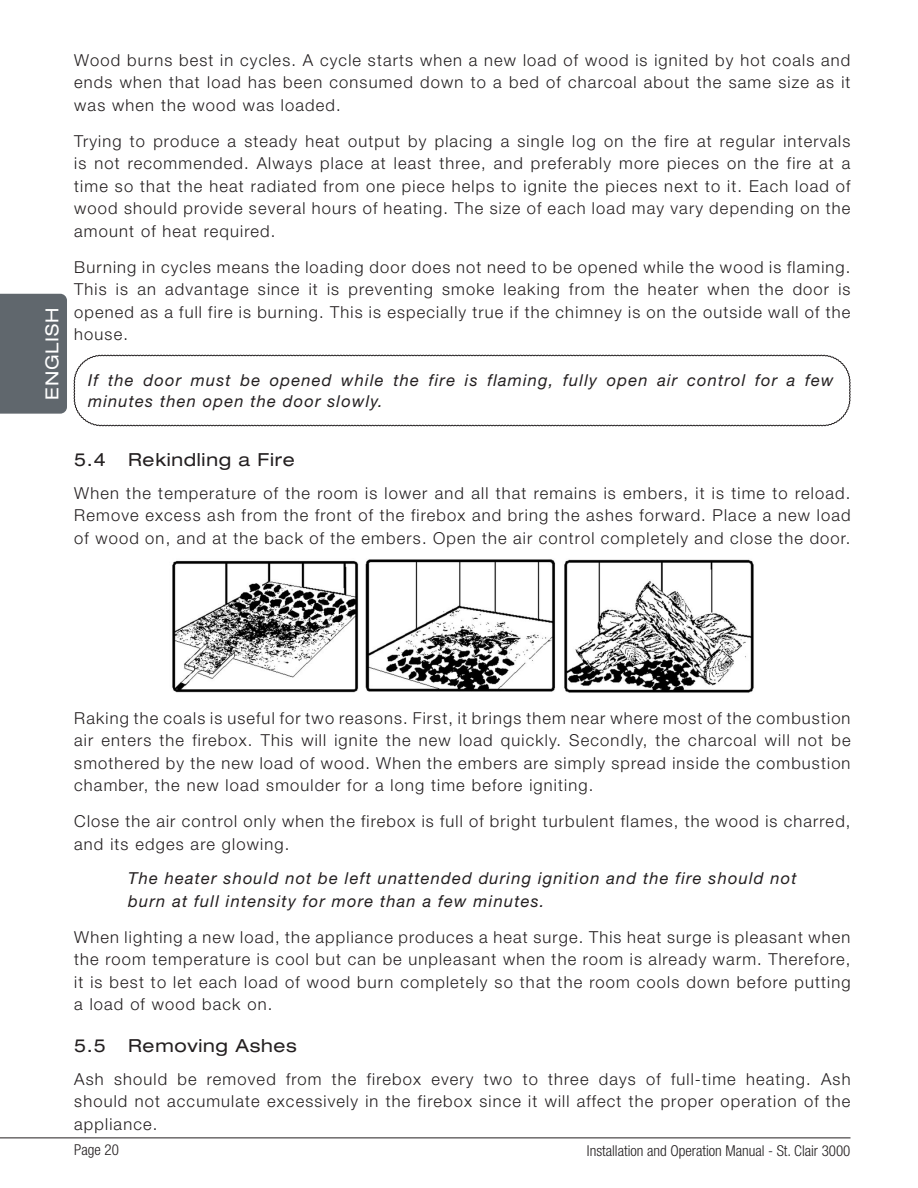
<style>
.page{position:relative;width:918px;height:1188px;background:#fff}
.page>*{position:absolute;margin:0;border:0;box-sizing:border-box;transform-origin:0 0}
.t1{font:expanded 18px "Helvetica Neue LT Std";letter-spacing:.04em;color:#231f20}
.t2{font:expanded 18px "Helvetica Neue LT Std";letter-spacing:.04em;color:#fff}
.t3{font:300 16.5px/22.5px "Helvetica Neue LT Std";letter-spacing:.07em;color:#231f20;text-align:justify}
.t4{font:italic 16.5px/22.5px "Helvetica Neue LT Std";letter-spacing:.07em;color:#231f20}
.t5{font:300 condensed 15px "Helvetica Neue LT Std";color:#231f20}
</style>
<div class="page">
<hr style="left:0;top:1138px;width:850px;height:1px;background:#231f20">
<div style="left:0;top:294px;width:67px;height:120px;background:#60676d"></div>
<svg style="left:74px;top:355px;width:777px;height:71px"></svg>
<img style="left:172px;top:559px;width:582px;height:134px">
<p class="t2" style="left:41px;top:400px;width:93px;rotate:-90deg">ENGLISH</p>
<p class="t3" style="left:74px;top:48px;width:778px">Wood burns best in cycles. A cycle starts when a new load of wood is ignited by hot coals and ends when that load has been consumed down to a bed of charcoal about the same size as it was when the wood was loaded.</p>
<p class="t3" style="left:74px;top:129px;width:778px">Trying to produce a steady heat output by placing a single log on the fire at regular intervals is not recommended. Always place at least three, and preferably more pieces on the fire at a time so that the heat radiated from one piece helps to ignite the pieces next to it. Each load of wood should provide several hours of heating. The size of each load may vary depending on the amount of heat required.</p>
<p class="t3" style="left:74px;top:255px;width:778px">Burning in cycles means the loading door does not need to be opened while the wood is flaming.<br>This is an advantage since it is preventing smoke leaking from the heater when the door is opened as a full fire is burning. This is especially true if the chimney is on the outside wall of the house.</p>
<p class="t4" style="left:88px;top:369px;width:747px;line-height:21px">If the door must be opened while the fire is flaming, fully open air control for a few minutes then open the door slowly.</p>
<p class="t1" style="left:74px;top:448px;width:33px">5.4</p>
<p class="t1" style="left:128px;top:448px;width:168px">Rekindling a Fire</p>
<p class="t3" style="left:74px;top:481px;width:778px">When the temperature of the room is lower and all that remains is embers, it is time to reload.<br>Remove excess ash from the front of the firebox and bring the ashes forward. Place a new load of wood on, and at the back of the embers. Open the air control completely and close the door.</p>
<p class="t3" style="left:74px;top:706px;width:778px">Raking the coals is useful for two reasons. First, it brings them near where most of the combustion air enters the firebox. This will ignite the new load quickly. Secondly, the charcoal will not be smothered by the new load of wood. When the embers are simply spread inside the combustion chamber, the new load smoulder for a long time before igniting.</p>
<p class="t3" style="left:74px;top:810px;width:778px">Close the air control only when the firebox is full of bright turbulent flames, the wood is charred, and its edges are glowing.</p>
<p class="t4" style="left:128px;top:867px;width:670px">The heater should not be left unattended during ignition and the fire should not burn at full intensity for more than a few minutes.</p>
<p class="t3" style="left:74px;top:925px;width:778px">When lighting a new load, the appliance produces a heat surge. This heat surge is pleasant when the room temperature is cool but can be unpleasant when the room is already warm. Therefore, it is best to let each load of wood burn completely so that the room cools down before putting a load of wood back on.</p>
<p class="t1" style="left:74px;top:1034px;width:33px">5.5</p>
<p class="t1" style="left:128px;top:1034px;width:170px">Removing Ashes</p>
<p class="t3" style="left:74px;top:1067px;width:778px">Ash should be removed from the firebox every two to three days of full-time heating. Ash should not accumulate excessively in the firebox since it will affect the proper operation of the appliance.</p>
<p class="t5" style="left:74px;top:1141px;width:46px">Page 20</p>
<p class="t5" style="left:587px;top:1142px;width:265px">Installation and Operation Manual - St. Clair 3000</p>
</div>
